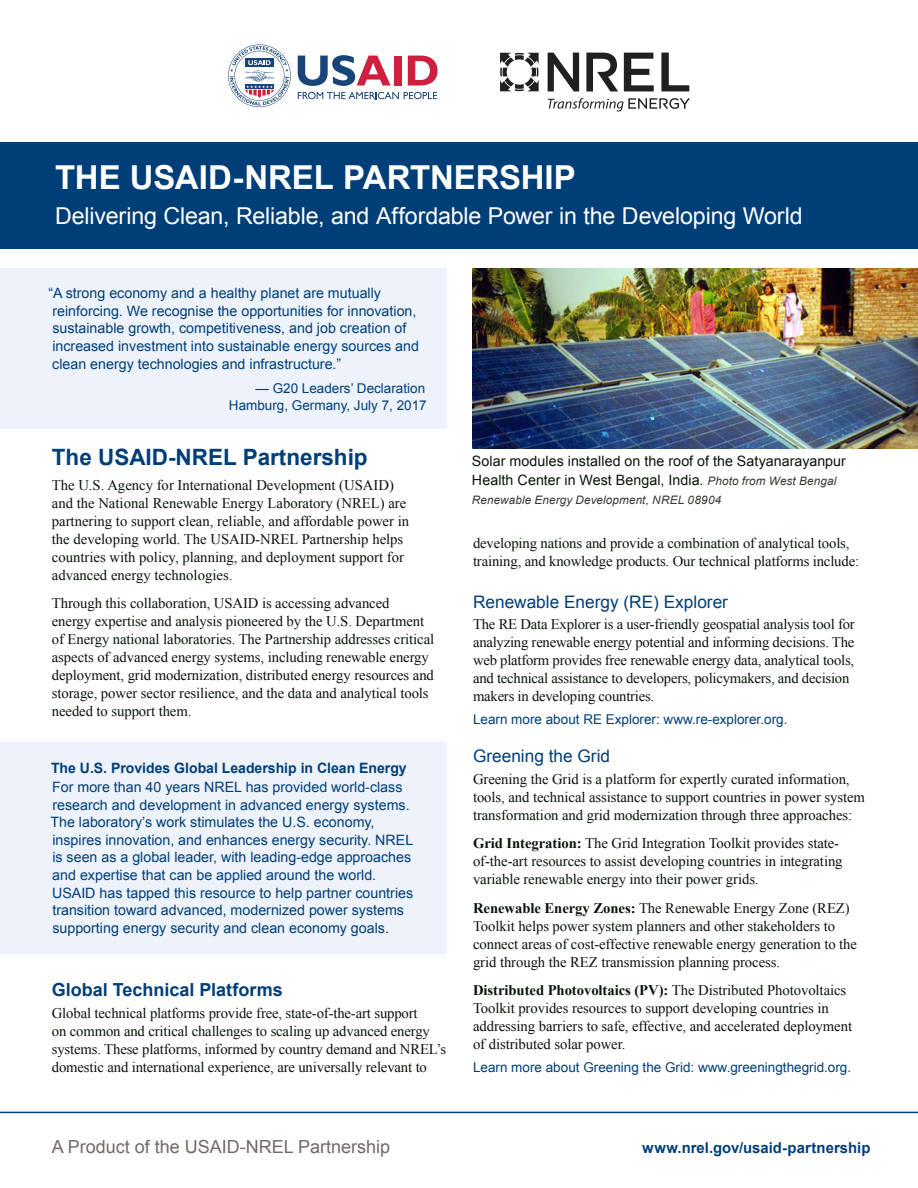
<style>
.page{position:relative;width:918px;height:1188px;background:#fff}
.page>*{position:absolute;margin:0;border:0;box-sizing:border-box;transform-origin:0 0}
.t1{font:700 33px "Arial";letter-spacing:-.005em;color:#fff}
.t2{font:23.25px "Arial";letter-spacing:-.005em;color:#fff}
.t3{font:700 22.5px "Arial";color:#003e78}
.date{font:18px "Arial";color:#746864}
.t4{font:700 18px "Arial";color:#003e78}
.t5{font:17.25px "Arial";color:#003e78}
.t6{font:700 15px "Arial";letter-spacing:.005em;color:#003e78}
.body{font:14.7px/18px "Times New Roman";letter-spacing:-.005em;color:#091408}
.callout_body{font:14.25px/17.5px "Arial";color:#003e78}
.t7{font:14.25px/18.8px "Arial";letter-spacing:.005em;color:#091408}
.callout_head{font:700 14.25px "Arial";color:#003e78}
.body-2{font:13.5px "Arial";color:#003e78}
.callout_body-2{font:13.5px/17.5px "Arial";color:#003e78;text-align:right}
.Body_text_callouts{font:13.5px "Arial";color:#003e78}
.t8{font:italic 11.7px "Arial";letter-spacing:.01em;color:#343a2f}
.s1{font-style:italic;font-size:11.7px;color:#343a2f}
.s2{font-weight:700}
</style>
<div class="page">
<div style="left:0;top:142px;width:918px;height:107px;background:#003e78"></div>
<img style="left:473px;top:269px;width:445px;height:180px">
<div style="left:0;top:268px;width:446px;height:161px;background:#edf2fb"></div>
<div style="left:0;top:742px;width:446px;height:212px;background:#edf2fb"></div>
<hr style="left:0;top:1112px;width:918px;height:1px;background:#003e78">
<svg style="left:500px;top:53px;width:39px;height:38px"></svg>
<svg style="left:548px;top:53px;width:31px;height:38px"></svg>
<svg style="left:586px;top:53px;width:32px;height:38px"></svg>
<svg style="left:624px;top:53px;width:30px;height:38px"></svg>
<svg style="left:661px;top:53px;width:28px;height:38px"></svg>
<svg style="left:548px;top:98px;width:142px;height:14px"></svg>
<svg style="left:298px;top:92px;width:139px;height:7px"></svg>
<svg style="left:298px;top:55px;width:93px;height:31px"></svg>
<div style="left:394px;top:56px;width:7px;height:30px;background:#cf1f40"></div>
<svg style="left:408px;top:56px;width:30px;height:30px"></svg>
<svg style="left:228px;top:44px;width:63px;height:63px"></svg>
<p class="t1" style="left:55px;top:156px;width:522px">THE USAID-NREL PARTNERSHIP</p>
<p class="t2" style="left:55px;top:200px;width:749px">Delivering Clean, Reliable, and Affordable Power in the Developing World</p>
<p class="callout_body" style="left:48px;top:285px;width:372px">“A strong economy and a healthy planet are mutually reinforcing. We recognise the opportunities for innovation, sustainable growth, competitiveness, and job creation of increased investment into sustainable energy sources and clean energy technologies and infrastructure.”</p>
<p class="callout_body-2" style="left:229px;top:379px;width:199px">— G20 Leaders’ Declaration<br>Hamburg, Germany, July 7, 2017</p>
<h1 class="t3" style="left:52px;top:442px;width:317px">The USAID-NREL Partnership</h1>
<p class="body" style="left:52px;top:476px;width:359px">The U.S. Agency for International Development (USAID) and the National Renewable Energy Laboratory (NREL) are partnering to support clean, reliable, and affordable power in the developing world. The USAID-NREL Partnership helps countries with policy, planning, and deployment support for advanced energy technologies.</p>
<p class="body" style="left:52px;top:594px;width:384px">Through this collaboration, USAID is accessing advanced<br>energy expertise and analysis pioneered by the U.S. Department of Energy national laboratories. The Partnership addresses critical aspects of advanced energy systems, including renewable energy deployment, grid modernization, distributed energy resources and storage, power sector resilience, and the data and analytical tools needed to support them.</p>
<p class="callout_head" style="left:51px;top:758px;width:357px">The U.S. Provides Global Leadership in Clean Energy</p>
<p class="callout_body" style="left:50px;top:779px;width:364px">For more than 40 years NREL has provided world-class research and development in advanced energy systems.<br>The laboratory’s work stimulates the U.S. economy, inspires innovation, and enhances energy security. NREL is seen as a global leader, with leading-edge approaches and expertise that can be applied around the world.<br>USAID has tapped this resource to help partner countries transition toward advanced, modernized power systems supporting energy security and clean economy goals.</p>
<h2 class="t4" style="left:52px;top:978px;width:233px">Global Technical Platforms</h2>
<p class="body" style="left:52px;top:1003px;width:396px">Global technical platforms provide free, state-of-the-art support<br>on common and critical challenges to scaling up advanced energy systems. These platforms, informed by country demand and NREL’s domestic and international experience, are universally relevant to</p>
<p class="date" style="left:52px;top:1135px;width:340px">A Product of the USAID-NREL Partnership</p>
<p class="t7" style="left:472px;top:452px;width:376px">Solar modules installed on the roof of the Satyanarayanpur<br>Health Center in West Bengal, India. <span class="s1">Photo from West Bengal</span></p>
<p class="t8" style="left:472px;top:492px;width:251px">Renewable Energy Development, NREL 08904</p>
<p class="body" style="left:473px;top:534px;width:388px">developing nations and provide a combination of analytical tools, training, and knowledge products. Our technical platforms include:</p>
<h3 class="t5" style="left:473px;top:591px;width:256px">Renewable Energy (RE) Explorer</h3>
<p class="body" style="left:473px;top:615px;width:383px">The RE Data Explorer is a user-friendly geospatial analysis tool for analyzing renewable energy potential and informing decisions. The web platform provides free renewable energy data, analytical tools, and technical assistance to developers, policymakers, and decision makers in developing countries.</p>
<p class="Body_text_callouts" style="left:473px;top:711px;width:316px">Learn more about RE Explorer: www.re-explorer.org.</p>
<h3 class="t5" style="left:473px;top:745px;width:139px">Greening the Grid</h3>
<p class="body" style="left:473px;top:770px;width:393px">Greening the Grid is a platform for expertly curated information, tools, and technical assistance to support countries in power system transformation and grid modernization through three approaches:</p>
<p class="body" style="left:473px;top:834px;width:371px"><span class="s2">Grid Integration:</span> The Grid Integration Toolkit provides state&shy;of-the-art resources to assist developing countries in integrating variable renewable energy into their power grids.</p>
<p class="body" style="left:473px;top:899px;width:386px"><span class="s2">Renewable Energy Zones:</span> The Renewable Energy Zone (REZ)<br>Toolkit helps power system planners and other stakeholders to connect areas of cost-effective renewable energy generation to the grid through the REZ transmission planning process.</p>
<p class="body" style="left:473px;top:981px;width:381px"><span class="s2">Distributed Photovoltaics (PV):</span> The Distributed Photovoltaics Toolkit provides resources to support developing countries in addressing barriers to safe, effective, and accelerated deployment of distributed solar power.</p>
<p class="body-2" style="left:473px;top:1059px;width:380px">Learn more about Greening the Grid: www.greeningthegrid.org.</p>
<p class="t6" style="left:642px;top:1138px;width:230px">www.nrel.gov/usaid-partnership</p>
</div>
